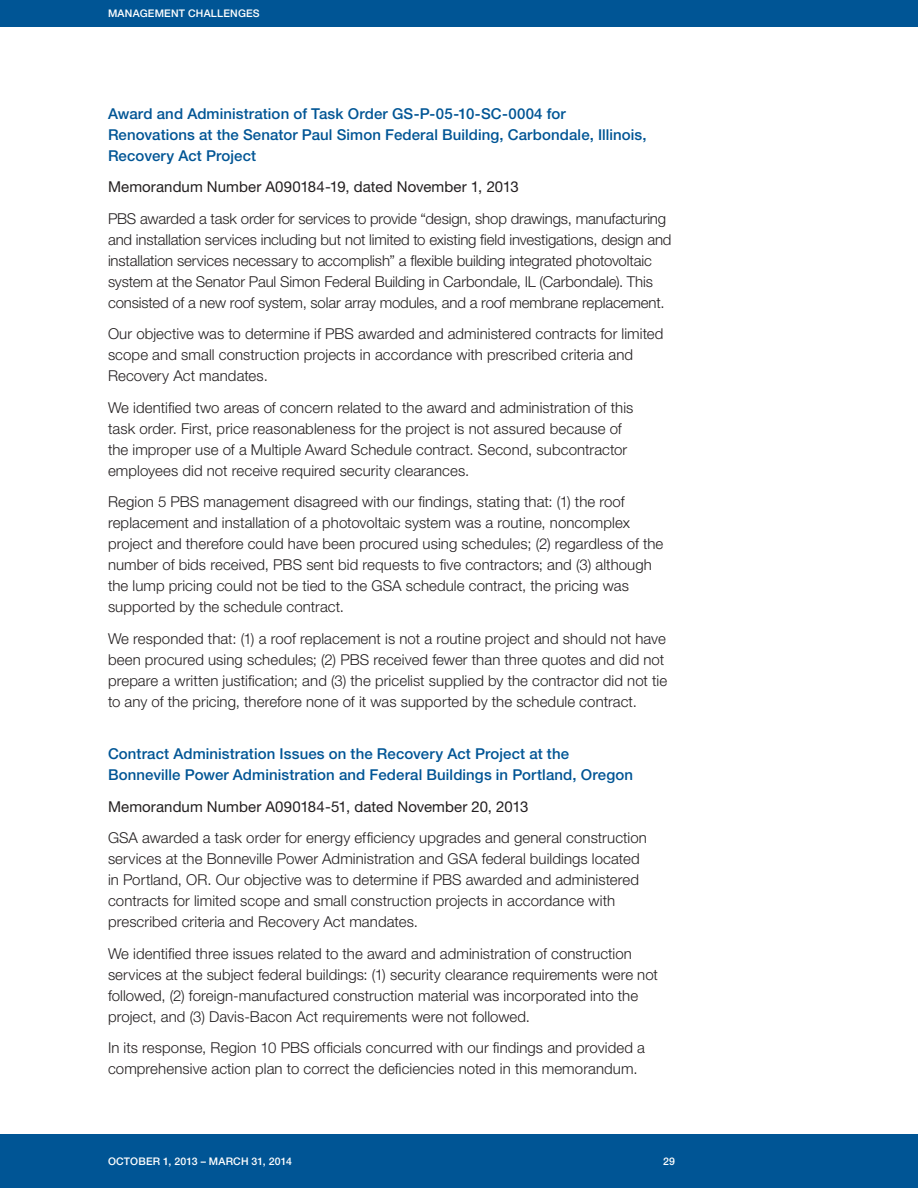
<style>
.page{position:relative;width:918px;height:1188px;background:#fff}
.page>*{position:absolute;margin:0;border:0;box-sizing:border-box;transform-origin:0 0}
._3_text{font:300 15px/21px "Helvetica Neue LT Std";letter-spacing:.005em;color:#231f20}
.Report_headline{font:500 15px/21px "Helvetica Neue LT Std";letter-spacing:.005em;color:#005595}
.Report_Number{font:15px "Helvetica Neue LT Std";letter-spacing:.005em;color:#231f20}
.t1{font:500 10.5px "Helvetica Neue LT Std";letter-spacing:.02em;color:#fff}
</style>
<div class="page">
<div style="left:0;top:0;width:918px;height:27px;background:#005595"></div>
<div style="left:0;top:1134px;width:918px;height:54px;background:#005595"></div>
<p class="t1" style="left:108px;top:7px;width:153px">MANAGEMENT CHALLENGES</p>
<p class="Report_headline" style="left:108px;top:103px;width:540px">Award and Administration of Task Order GS-P-05-10-SC-0004 for<br>Renovations at the Senator Paul Simon Federal Building, Carbondale, Illinois,<br>Recovery Act Project</p>
<p class="Report_Number" style="left:108px;top:178px;width:412px">Memorandum Number A090184-19, dated November 1, 2013</p>
<p class="_3_text" style="left:108px;top:208px;width:565px">PBS awarded a task order for services to provide “design, shop drawings, manufacturing and installation services including but not limited to existing field investigations, design and installation services necessary to accomplish” a flexible building integrated photovoltaic system at the Senator Paul Simon Federal Building in Carbondale, IL (Carbondale). This consisted of a new roof system, solar array modules, and a roof membrane replacement.</p>
<p class="_3_text" style="left:108px;top:323px;width:557px">Our objective was to determine if PBS awarded and administered contracts for limited scope and small construction projects in accordance with prescribed criteria and<br>Recovery Act mandates.</p>
<p class="_3_text" style="left:108px;top:397px;width:527px">We identified two areas of concern related to the award and administration of this task order. First, price reasonableness for the project is not assured because of the improper use of a Multiple Award Schedule contract. Second, subcontractor employees did not receive required security clearances.</p>
<p class="_3_text" style="left:108px;top:491px;width:557px">Region 5 PBS management disagreed with our findings, stating that: (1) the roof replacement and installation of a photovoltaic system was a routine, noncomplex project and therefore could have been procured using schedules; (2) regardless of the number of bids received, PBS sent bid requests to five contractors; and (3) although the lump pricing could not be tied to the GSA schedule contract, the pricing was supported by the schedule contract.</p>
<p class="_3_text" style="left:108px;top:628px;width:561px">We responded that: (1) a roof replacement is not a routine project and should not have been procured using schedules; (2) PBS received fewer than three quotes and did not prepare a written justification; and (3) the pricelist supplied by the contractor did not tie to any of the pricing, therefore none of it was supported by the schedule contract.</p>
<p class="Report_headline" style="left:108px;top:743px;width:527px">Contract Administration Issues on the Recovery Act Project at the<br>Bonneville Power Administration and Federal Buildings in Portland, Oregon</p>
<p class="Report_Number" style="left:108px;top:797px;width:422px">Memorandum Number A090184-51, dated November 20, 2013</p>
<p class="_3_text" style="left:108px;top:827px;width:540px">GSA awarded a task order for energy efficiency upgrades and general construction services at the Bonneville Power Administration and GSA federal buildings located in Portland, OR. Our objective was to determine if PBS awarded and administered contracts for limited scope and small construction projects in accordance with prescribed criteria and Recovery Act mandates.</p>
<p class="_3_text" style="left:108px;top:943px;width:552px">We identified three issues related to the award and administration of construction services at the subject federal buildings: (1) security clearance requirements were not followed, (2) foreign-manufactured construction material was incorporated into the project, and (3) Davis-Bacon Act requirements were not followed.</p>
<p class="_3_text" style="left:108px;top:1037px;width:538px">In its response, Region 10 PBS officials concurred with our findings and provided a comprehensive action plan to correct the deficiencies noted in this memorandum.</p>
<p class="t1" style="left:108px;top:1155px;width:185px">OCTOBER 1, 2013 – MARCH 31, 2014</p>
<p class="t1" style="left:663px;top:1155px;width:13px">29</p>
</div>
